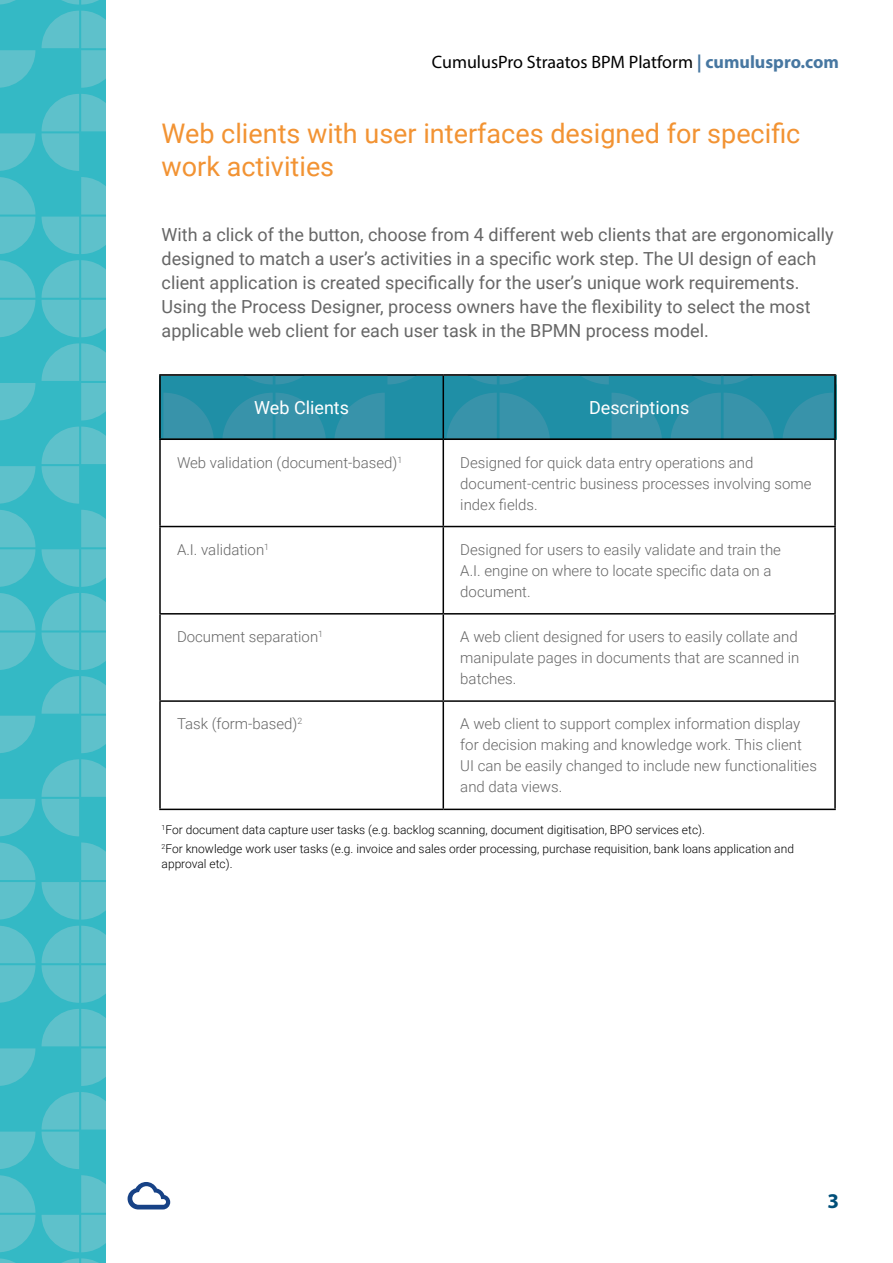
<style>
.page{position:relative;width:893px;height:1263px;background:#fff}
.page>*{position:absolute;margin:0;border:0;box-sizing:border-box;transform-origin:0 0}
.t1{font:27px/33px "Roboto";color:#f29333}
.t2{font:700 21px "Myriad Pro";color:#004f79}
.t3{font:18px/24px "Roboto";color:#666}
.t4{font:18px "Myriad Pro";color:#000}
.t5{font:18px "Roboto";color:#fff}
.t6{font:300 15px/21px "Roboto";color:#666}
.t7{font:300 12px/19.2px "Roboto";color:#000}
.s1{font-weight:700;color:#4777a1}
</style>
<div class="page">
<svg style="left:162px;top:377px;width:672px;height:59px;fill:#1f8fa6"></svg>
<hr style="left:159px;top:374px;width:284px;height:2px;background:#000">
<hr style="left:159px;top:376px;width:2px;height:62px;background:#000">
<hr style="left:443px;top:374px;width:393px;height:2px;background:#000">
<hr style="left:443px;top:376px;width:1px;height:62px;background:#000">
<hr style="left:834px;top:376px;width:2px;height:62px;background:#000">
<hr style="left:159px;top:438px;width:284px;height:2px;background:#000">
<hr style="left:159px;top:440px;width:2px;height:86px;background:#000">
<hr style="left:443px;top:438px;width:393px;height:2px;background:#000">
<hr style="left:443px;top:440px;width:1px;height:86px;background:#000">
<hr style="left:834px;top:440px;width:2px;height:86px;background:#000">
<hr style="left:159px;top:526px;width:284px;height:1px;background:#000">
<hr style="left:159px;top:527px;width:2px;height:86px;background:#000">
<hr style="left:443px;top:526px;width:393px;height:1px;background:#000">
<hr style="left:443px;top:527px;width:1px;height:86px;background:#000">
<hr style="left:834px;top:527px;width:2px;height:86px;background:#000">
<hr style="left:159px;top:613px;width:284px;height:1px;background:#000">
<hr style="left:159px;top:614px;width:2px;height:86px;background:#000">
<hr style="left:443px;top:613px;width:393px;height:1px;background:#000">
<hr style="left:443px;top:614px;width:1px;height:86px;background:#000">
<hr style="left:834px;top:614px;width:2px;height:86px;background:#000">
<hr style="left:159px;top:700px;width:284px;height:2px;background:#000">
<hr style="left:159px;top:702px;width:2px;height:107px;background:#000">
<hr style="left:443px;top:700px;width:393px;height:2px;background:#000">
<hr style="left:443px;top:702px;width:1px;height:107px;background:#000">
<hr style="left:834px;top:702px;width:2px;height:107px;background:#000">
<hr style="left:159px;top:809px;width:284px;height:1px;background:#000">
<hr style="left:443px;top:809px;width:393px;height:1px;background:#000">
<div style="left:0;top:0;width:105px;height:1263px;background:#34b9c5"></div>
<svg style="left:0;top:50px;width:35px;height:38px"></svg>
<svg style="left:62px;top:0;width:37px;height:5px"></svg>
<svg style="left:0;top:0;width:15px;height:5px"></svg>
<svg style="left:41px;top:11px;width:64px;height:77px"></svg>
<svg style="left:0;top:94px;width:105px;height:160px"></svg>
<svg style="left:0;top:383px;width:35px;height:37px"></svg>
<svg style="left:0;top:466px;width:35px;height:38px"></svg>
<svg style="left:42px;top:260px;width:63px;height:77px"></svg>
<svg style="left:0;top:260px;width:35px;height:77px"></svg>
<svg style="left:0;top:510px;width:35px;height:77px"></svg>
<svg style="left:42px;top:343px;width:63px;height:77px"></svg>
<svg style="left:42px;top:510px;width:63px;height:77px"></svg>
<svg style="left:42px;top:427px;width:63px;height:77px"></svg>
<svg style="left:0;top:716px;width:35px;height:37px"></svg>
<svg style="left:0;top:799px;width:35px;height:37px"></svg>
<svg style="left:42px;top:593px;width:63px;height:77px"></svg>
<svg style="left:0;top:593px;width:35px;height:77px"></svg>
<svg style="left:0;top:842px;width:35px;height:77px"></svg>
<svg style="left:42px;top:676px;width:63px;height:77px"></svg>
<svg style="left:42px;top:842px;width:63px;height:77px"></svg>
<svg style="left:42px;top:759px;width:63px;height:77px"></svg>
<svg style="left:0;top:1048px;width:35px;height:38px"></svg>
<svg style="left:0;top:1131px;width:35px;height:38px"></svg>
<svg style="left:42px;top:926px;width:63px;height:77px"></svg>
<svg style="left:0;top:926px;width:35px;height:77px"></svg>
<svg style="left:0;top:1175px;width:35px;height:77px"></svg>
<svg style="left:0;top:1258px;width:15px;height:5px"></svg>
<svg style="left:42px;top:1009px;width:63px;height:77px"></svg>
<svg style="left:42px;top:1175px;width:63px;height:77px"></svg>
<svg style="left:42px;top:1092px;width:63px;height:77px"></svg>
<svg style="left:62px;top:1258px;width:37px;height:5px"></svg>
<svg style="left:128px;top:1182px;width:42px;height:27px"></svg>
<p class="t4" style="left:432px;top:50px;width:409px">CumulusPro Straatos BPM Platform <span class="s1">| cumuluspro.com</span></p>
<h1 class="t1" style="left:162px;top:115px;width:640px">Web clients with user interfaces designed for specific work activities</h1>
<p class="t3" style="left:162px;top:222px;width:674px">With a click of the button, choose from 4 different web clients that are ergonomically designed to match a user’s activities in a specific work step. The UI design of each client application is created specifically for the user’s unique work requirements.<br>Using the Process Designer, process owners have the flexibility to select the most applicable web client for each user task in the BPMN process model.</p>
<p class="t5" style="left:254px;top:395px;width:96px">Web Clients</p>
<p class="t5" style="left:589px;top:395px;width:102px">Descriptions</p>
<p class="t6" style="left:177px;top:451px;width:227px">Web validation (document-based)<sup>1</sup></p>
<p class="t6" style="left:460px;top:451px;width:353px">Designed for quick data entry operations and document-centric business processes involving some index fields.</p>
<p class="t6" style="left:177px;top:538px;width:94px">A.I. validation<sup>1</sup></p>
<p class="t6" style="left:460px;top:538px;width:322px">Designed for users to easily validate and train the<br>A.I. engine on where to locate specific data on a document.</p>
<p class="t6" style="left:177px;top:626px;width:148px">Document separation<sup>1</sup></p>
<p class="t6" style="left:460px;top:626px;width:341px;text-align:justify">A web client designed for users to easily collate and manipulate pages in documents that are scanned in batches.</p>
<p class="t6" style="left:177px;top:713px;width:127px">Task (form-based)<sup>2</sup></p>
<p class="t6" style="left:460px;top:713px;width:358px">A web client to support complex information display for decision making and knowledge work. This client UI can be easily changed to include new functionalities and data views.</p>
<p class="t7" style="left:162px;top:820px;width:634px"><sup>1</sup>For document data capture user tasks (e.g. backlog scanning, document digitisation, BPO services etc).<br><sup>2</sup>For knowledge work user tasks (e.g. invoice and sales order processing, purchase requisition, bank loans application and</p>
<p class="t7" style="left:162px;top:854px;width:73px">approval etc).</p>
<h2 class="t2" style="left:827px;top:1187px;width:13px">3</h2>
</div>
